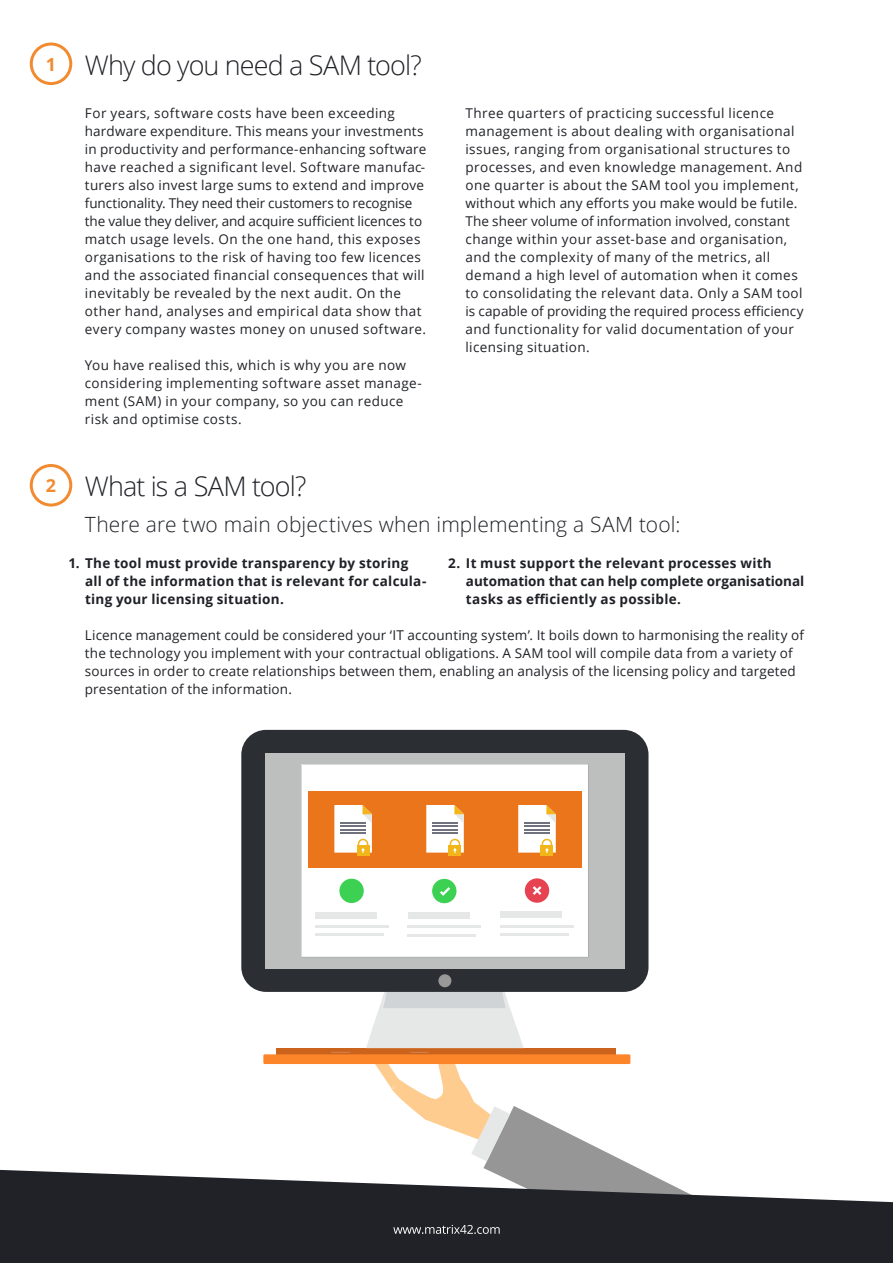
<style>
.page{position:relative;width:893px;height:1263px;background:#fff}
.page>*{position:absolute;margin:0;border:0;box-sizing:border-box;transform-origin:0 0}
.t1{font:300 27px "Open Sans";letter-spacing:-.035em;color:#202227}
.t2{font:300 21px "Open Sans";letter-spacing:.005em;color:#202227}
.t3{font:700 18px "Open Sans";color:#f28b30}
.t4{font:13.5px/18px "Open Sans";letter-spacing:.025em;color:#202227}
.t5{font:700 13.5px/18px "Open Sans";letter-spacing:.02em;color:#1f2127}
.s1{color:#202227}
</style>
<div class="page">
<div style="left:30px;top:43px;width:42px;height:42px;border:3px solid #f28b30;border-radius:50%"></div>
<div style="left:30px;top:464px;width:42px;height:42px;border:3px solid #f28b30;border-radius:50%"></div>
<svg style="left:483px;top:1111px;width:159px;height:59px;fill:#969696"></svg>
<div style="left:277px;top:1048px;width:339px;height:11px;background:#cc631c"></div>
<div style="left:263px;top:1054px;width:367px;height:10px;background:#fc8529"></div>
<div style="left:241px;top:730px;width:407px;height:262px;background:#2b2e33;border-radius:25px"></div>
<div style="left:265px;top:753px;width:359px;height:216px;background:#bdbfbf"></div>
<div style="left:301px;top:764px;width:287px;height:193px;background:#fff"></div>
<div style="left:315px;top:912px;width:62px;height:6px;background:#e6e8e8"></div>
<hr style="left:315px;top:925px;width:73px;height:3px;background:#e6e8e8">
<hr style="left:315px;top:933px;width:69px;height:3px;background:#e6e8e8">
<div style="left:339px;top:879px;width:25px;height:24px;background:#3dd154;border-radius:50%"></div>
<svg style="left:366px;top:918px;width:158px;height:243px"></svg>
<div style="left:408px;top:912px;width:61px;height:6px;background:#e6e8e8"></div>
<hr style="left:408px;top:925px;width:73px;height:3px;background:#e6e8e8">
<hr style="left:408px;top:934px;width:68px;height:2px;background:#e6e8e8">
<div style="left:432px;top:879px;width:24px;height:24px;background:#3dd154;border-radius:50%"></div>
<svg style="left:440px;top:887px;width:10px;height:9px"></svg>
<div style="left:500px;top:912px;width:62px;height:6px;background:#e6e8e8"></div>
<hr style="left:500px;top:925px;width:74px;height:3px;background:#e6e8e8">
<hr style="left:500px;top:933px;width:69px;height:3px;background:#e6e8e8">
<div style="left:309px;top:791px;width:273px;height:76px;background:#eb751a"></div>
<div style="left:357px;top:845px;width:12px;height:11px;background:#f2b51a"></div>
<svg style="left:334px;top:805px;width:38px;height:48px;background:#ece2d2"></svg>
<div style="left:449px;top:845px;width:12px;height:11px;background:#f2b51a"></div>
<svg style="left:426px;top:805px;width:38px;height:48px;background:#ece2d2"></svg>
<div style="left:541px;top:845px;width:12px;height:11px;background:#f2b51a"></div>
<svg style="left:518px;top:805px;width:38px;height:48px;background:#ece2d2"></svg>
<div style="left:525px;top:878px;width:24px;height:25px;background:#e64252;border-radius:50%"></div>
<svg style="left:533px;top:886px;width:8px;height:9px"></svg>
<svg style="left:0;top:1170px;width:893px;height:93px;background:#424448"></svg>
<svg style="left:393px;top:1225px;width:107px;height:9px"></svg>
<h3 class="t3" style="left:46px;top:51px;width:12px">1</h3>
<h1 class="t1" style="left:85px;top:46px;width:338px">Why do you need a SAM tool?</h1>
<p class="t4" style="left:85px;top:104px;width:343px">For years, software costs have been exceeding hardware expenditure. This means your investments in productivity and performance-enhancing software have reached a significant level. Software manufac&shy;turers also invest large sums to extend and improve functionality. They need their customers to recognise the value they deliver, and acquire sufficient licences to match usage levels. On the one hand, this exposes organisations to the risk of having too few licences and the associated financial consequences that will inevitably be revealed by the next audit. On the other hand, analyses and empirical data show that every company wastes money on unused software.</p>
<p class="t4" style="left:85px;top:355px;width:338px">You have realised this, which is why you are now considering implementing software asset manage&shy;ment (SAM) in your company, so you can reduce risk and optimise costs.</p>
<p class="t4" style="left:465px;top:103px;width:339px">Three quarters of practicing successful licence management is about dealing with organisational issues, ranging from organisational structures to processes, and even knowledge management. And one quarter is about the SAM tool you implement, without which any efforts you make would be futile.<br>The sheer volume of information involved, constant change within your asset-base and organisation, and the complexity of many of the metrics, all demand a high level of automation when it comes to consolidating the relevant data. Only a SAM tool is capable of providing the required process efficiency and functionality for valid documentation of your licensing situation.</p>
<h3 class="t3" style="left:46px;top:473px;width:12px">2</h3>
<h1 class="t1" style="left:85px;top:468px;width:223px">What is a SAM tool?</h1>
<h2 class="t2" style="left:85px;top:510px;width:597px">There are two main objectives when implementing a SAM tool:</h2>
<p class="t5" style="left:85px;top:554px;width:343px;text-indent:-17px"><span class="s1">1.</span> The tool must provide transparency by storing all of the information that is relevant for calcula&shy;ting your licensing situation.</p>
<p class="t5" style="left:466px;top:554px;width:340px;text-indent:-18px"><span class="s1">2.</span> It must support the relevant processes with automation that can help complete organisational tasks as efficiently as possible.</p>
<p class="t4" style="left:85px;top:626px;width:720px">Licence management could be considered your ‘IT accounting system’. It boils down to harmonising the reality of the technology you implement with your contractual obligations. A SAM tool will compile data from a variety of sources in order to create relationships between them, enabling an analysis of the licensing policy and targeted presentation of the information.</p>
</div>
